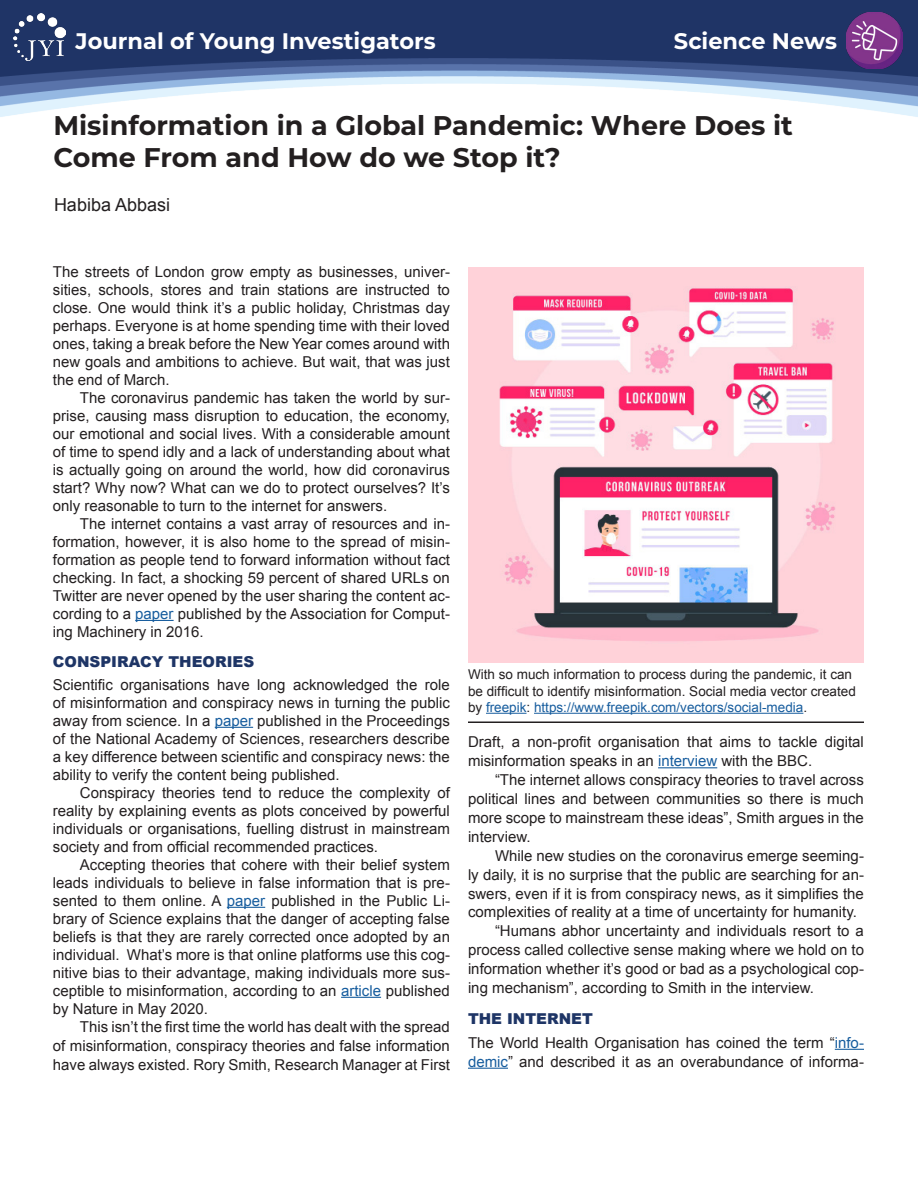
<style>
.page{position:relative;width:918px;height:1188px;background:#fff}
.page>*{position:absolute;margin:0;border:0;box-sizing:border-box;transform-origin:0 0}
.t1{font:700 27px/32.4px "Montserrat";color:#231f20}
.t2{font:700 22.5px "Montserrat";color:#fff}
.t3{font:18px "Arial";color:#231f20}
.t4{font:15px/18px "Arial";color:#231f20;text-align:justify}
.t5{font:900 15px "Arial";color:#1e3566}
.t6{font:13.5px/16.2px "Arial";color:#231f20}
.s1{color:#175d9e}
.s2{font-weight:900;color:#1e3566}
</style>
<div class="page">
<div style="left:0;top:0;width:918px;height:22px;background:#1f3466"></div>
<img style="left:0;top:22px;width:918px;height:95px">
<img style="left:14px;top:14px;width:51px;height:47px">
<img style="left:846px;top:12px;width:57px;height:57px">
<hr style="left:135px;top:620px;width:39px;height:1px;background:#175d9e">
<hr style="left:215px;top:727px;width:38px;height:1px;background:#175d9e">
<hr style="left:227px;top:907px;width:38px;height:1px;background:#175d9e">
<hr style="left:341px;top:997px;width:40px;height:1px;background:#175d9e">
<hr style="left:658px;top:767px;width:59px;height:1px;background:#175d9e">
<svg style="left:835px;top:1049px;width:29px;height:1px"></svg>
<hr style="left:468px;top:1068px;width:40px;height:1px;background:#175d9e">
<hr style="left:468px;top:722px;width:396px;height:1px;background:#231f20">
<img style="left:468px;top:267px;width:396px;height:396px">
<hr style="left:486px;top:713px;width:41px;height:1px;background:#175d9e">
<hr style="left:534px;top:713px;width:269px;height:1px;background:#175d9e">
<h2 class="t2" style="left:76px;top:25px;width:362px">Journal of Young Investigators</h2>
<h2 class="t2" style="left:674px;top:25px;width:165px">Science News</h2>
<h1 class="t1" style="left:53px;top:107px;width:741px">Misinformation in a Global Pandemic: Where Does it<br>Come From and How do we Stop it?</h1>
<p class="t3" style="left:54px;top:193px;width:118px">Habiba Abbasi</p>
<p class="t4" style="left:53px;top:263px;width:399px">The streets of London grow empty as businesses, univer&shy;sities, schools, stores and train stations are instructed to close. One would think it’s a public holiday, Christmas day perhaps. Everyone is at home spending time with their loved ones, taking a break before the New Year comes around with new goals and ambitions to achieve. But wait, that was just the end of March.</p>
<p class="t4" style="left:53px;top:389px;width:399px;text-indent:27px">The coronavirus pandemic has taken the world by sur&shy;prise, causing mass disruption to education, the economy, our emotional and social lives. With a considerable amount of time to spend idly and a lack of understanding about what is actually going on around the world, how did coronavirus start? Why now? What can we do to protect ourselves? It’s only reasonable to turn to the internet for answers.</p>
<p class="t4" style="left:53px;top:515px;width:399px;text-indent:27px">The internet contains a vast array of resources and in&shy;formation, however, it is also home to the spread of misin&shy;formation as people tend to forward information without fact checking. In fact, a shocking 59 percent of shared URLs on Twitter are never opened by the user sharing the content ac&shy;cording to a <span class="s1">paper</span> published by the Association for Comput&shy;ing Machinery in 2016.</p>
<p class="t5" style="left:53px;top:651px;width:203px">CONSPIRACY THEORIES</p>
<p class="t4" style="left:53px;top:676px;width:399px">Scientific organisations have long acknowledged the role of misinformation and conspiracy news in turning the public away from science. In a <span class="s1">paper</span> published in the Proceedings of the National Academy of Sciences, researchers describe a key difference between scientific and conspiracy news: the ability to verify the content being published.</p>
<p class="t4" style="left:53px;top:784px;width:399px;text-indent:27px">Conspiracy theories tend to reduce the complexity of reality by explaining events as plots conceived by powerful individuals or organisations, fuelling distrust in mainstream society and from official recommended practices.</p>
<p class="t4" style="left:53px;top:856px;width:399px;text-indent:27px">Accepting theories that cohere with their belief system leads individuals to believe in false information that is pre&shy;sented to them online. A <span class="s1">paper</span> published in the Public Li&shy;brary of Science explains that the danger of accepting false beliefs is that they are rarely corrected once adopted by an individual. What’s more is that online platforms use this cog&shy;nitive bias to their advantage, making individuals more sus&shy;ceptible to misinformation, according to an <span class="s1">article</span> published by Nature in May 2020.</p>
<p class="t4" style="left:53px;top:1018px;width:399px;line-height:18.8px;text-indent:27px">This isn’t the first time the world has dealt with the spread of misinformation, conspiracy theories and false information have always existed. Rory Smith, Research Manager at First</p>
<p class="t6" style="left:468px;top:667px;width:389px">With so much information to process during the pandemic, it can be difficult to identify misinformation. Social media vector created by <span class="s1">freepik</span>: <span class="s1">https://www.freepik.com/vectors/social-media</span>.</p>
<p class="t4" style="left:468px;top:733px;width:397px;line-height:18.8px">Draft, a non-profit organisation that aims to tackle digital misinformation speaks in an <span class="s1">interview</span> with the BBC.</p>
<p class="t4" style="left:468px;top:771px;width:397px;line-height:18.9px;text-indent:27px">“The internet allows conspiracy theories to travel across political lines and between communities so there is much more scope to mainstream these ideas”, Smith argues in the interview.</p>
<p class="t4" style="left:495px;top:847px;width:370px">While new studies on the coronavirus emerge seeming-</p>
<p class="t4" style="left:468px;top:866px;width:397px">ly daily, it is no surprise that the public are searching for an-</p>
<p class="t4" style="left:468px;top:884px;width:397px">swers, even if it is from conspiracy news, as it simplifies the</p>
<p class="t4" style="left:468px;top:903px;width:391px">complexities of reality at a time of uncertainty for humanity.</p>
<p class="t4" style="left:495px;top:922px;width:371px">“Humans abhor uncertainty and individuals resort to a</p>
<p class="t4" style="left:468px;top:941px;width:398px">process called collective sense making where we hold on to</p>
<p class="t4" style="left:468px;top:960px;width:397px">information whether it’s good or bad as a psychological cop-</p>
<p class="t4" style="left:468px;top:979px;width:347px">ing mechanism”, according to Smith in the interview.</p>
<p class="t4" style="left:468px;top:1007px;width:397px;line-height:23.4px"><span class="s2">THE INTERNET<br></span>The World Health Organisation has coined the term “<span class="s1">info-</span></p>
<p class="t4" style="left:468px;top:1053px;width:397px"><span class="s1">demic</span>” and described it as an overabundance of informa-</p>
</div>
